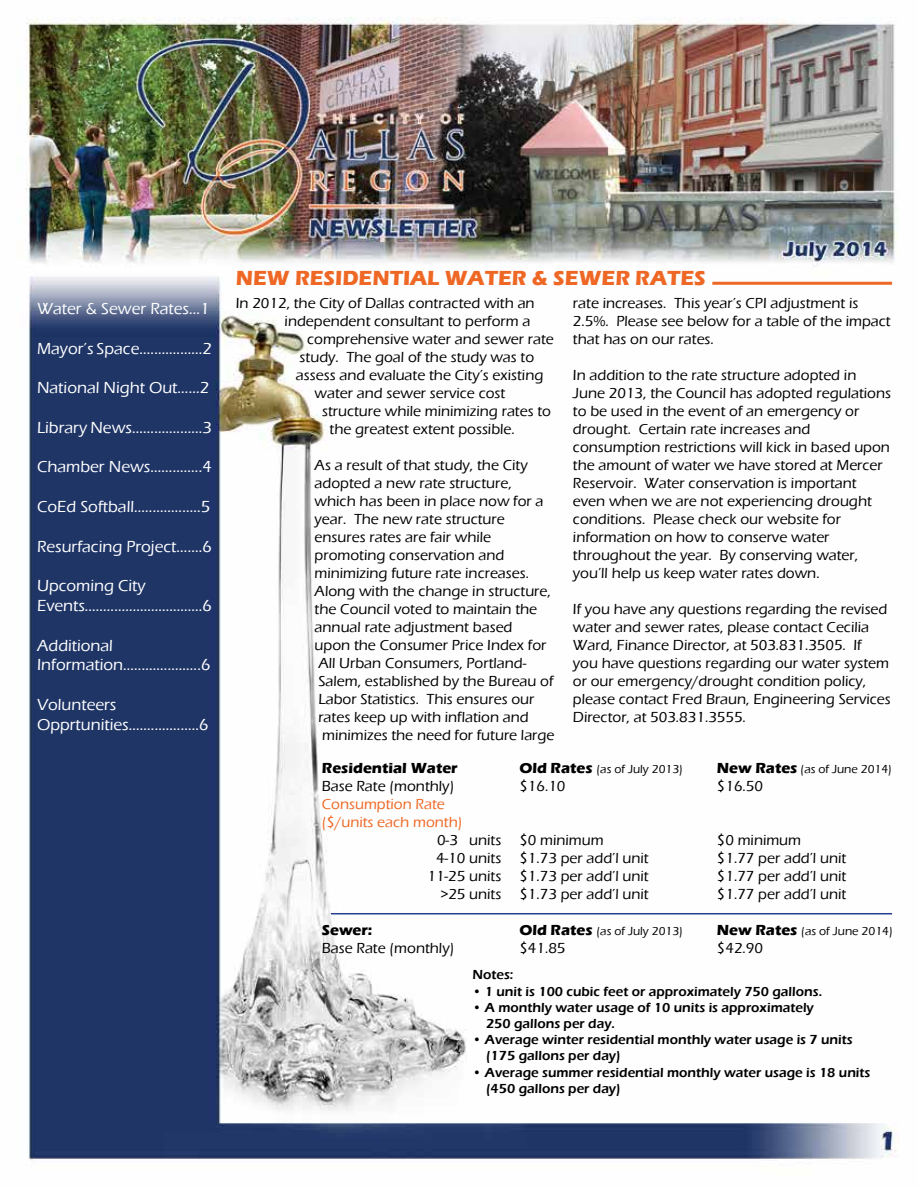
<style>
.page{position:relative;width:918px;height:1188px;background:#fff}
.page>*{position:absolute;margin:0;border:0;box-sizing:border-box;transform-origin:0 0}
.t1{font:700 21px "Eras ITC";color:#ef6724}
.t2{font:500 16.5px/19.8px "Eras ITC";color:#fff}
.t3{font:500 15px/18px "Eras ITC";color:#000}
.t4{font:500 15px/18px "Eras ITC";color:#ef6724}
.t5{font:700 15px "Eras ITC";color:#000}
.t6{font:600 13.5px/16.2px "Eras ITC";color:#000}
.t7{font:500 12px "Eras ITC";color:#000}
.s1{font-weight:700;font-size:15px}
</style>
<div class="page">
<img style="left:26px;top:17px;width:873px;height:1145px">
<hr style="left:712px;top:282px;width:180px;height:3px;background:#ef6724">
<hr style="left:331px;top:913px;width:561px;height:1px;background:#25408f">
<p class="t2" style="left:37px;top:299px;width:174px">Water &amp; Sewer Rates...1</p>
<p class="t2" style="left:37px;top:338px;width:176px">Mayor’s Space.................2</p>
<p class="t2" style="left:37px;top:378px;width:174px">National Night Out......2</p>
<p class="t2" style="left:37px;top:418px;width:176px">Library News...................3</p>
<p class="t2" style="left:37px;top:457px;width:176px">Chamber News..............4</p>
<p class="t2" style="left:37px;top:497px;width:175px">CoEd Softball..................5</p>
<p class="t2" style="left:37px;top:536px;width:176px">Resurfacing Project.......6</p>
<p class="t2" style="left:37px;top:576px;width:176px">Upcoming City<br>Events................................6</p>
<p class="t2" style="left:37px;top:635px;width:175px">Additional<br>Information.....................6</p>
<p class="t2" style="left:37px;top:695px;width:173px">Volunteers<br>Opprtunities...................6</p>
<h1 class="t1" style="left:236px;top:266px;width:472px">NEW RESIDENTIAL WATER &amp; SEWER RATES</h1>
<p class="t3" style="left:236px;top:295px;width:300px">In 2012, the City of Dallas contracted with an</p>
<p class="t3" style="left:285px;top:313px;width:247px">independent consultant to perform a</p>
<p class="t3" style="left:307px;top:331px;width:248px">comprehensive water and sewer rate</p>
<p class="t3" style="left:300px;top:349px;width:236px">study. The goal of the study was to</p>
<p class="t3" style="left:296px;top:367px;width:249px">assess and evaluate the City’s existing</p>
<p class="t3" style="left:315px;top:385px;width:192px">water and sewer service cost</p>
<p class="t3" style="left:322px;top:403px;width:230px">structure while minimizing rates to</p>
<p class="t3" style="left:330px;top:421px;width:187px">the greatest extent possible.</p>
<p class="t3" style="left:315px;top:457px;width:215px">As a result of that study, the City</p>
<p class="t3" style="left:315px;top:475px;width:199px">adopted a new rate structure,</p>
<p class="t3" style="left:315px;top:493px;width:230px">which has been in place now for a</p>
<p class="t3" style="left:315px;top:511px;width:192px">year. The new rate structure</p>
<p class="t3" style="left:315px;top:529px;width:178px">ensures rates are fair while</p>
<p class="t3" style="left:315px;top:547px;width:191px">promoting conservation and</p>
<p class="t3" style="left:315px;top:565px;width:216px">minimizing future rate increases.</p>
<p class="t3" style="left:315px;top:583px;width:238px">Along with the change in structure,</p>
<p class="t3" style="left:315px;top:601px;width:224px">the Council voted to maintain the</p>
<p class="t3" style="left:315px;top:619px;width:199px">annual rate adjustment based</p>
<p class="t3" style="left:315px;top:637px;width:233px">upon the Consumer Price Index for</p>
<p class="t3" style="left:318px;top:655px;width:210px">All Urban Consumers, Portland-</p>
<p class="t3" style="left:318px;top:673px;width:237px">Salem, established by the Bureau of</p>
<p class="t3" style="left:318px;top:691px;width:218px">Labor Statistics. This ensures our</p>
<p class="t3" style="left:318px;top:709px;width:212px">rates keep up with inflation and</p>
<p class="t3" style="left:322px;top:727px;width:234px">minimizes the need for future large</p>
<p class="t3" style="left:573px;top:295px;width:319px">rate increases. This year’s CPI adjustment is<br>2.5%. Please see below for a table of the impact that has on our rates.</p>
<p class="t3" style="left:573px;top:367px;width:320px">In addition to the rate structure adopted in June 2013, the Council has adopted regulations to be used in the event of an emergency or drought. Certain rate increases and consumption restrictions will kick in based upon the amount of water we have stored at Mercer Reservoir. Water conservation is important even when we are not experiencing drought conditions. Please check our website for information on how to conserve water throughout the year. By conserving water, you’ll help us keep water rates down.</p>
<p class="t3" style="left:573px;top:601px;width:319px">If you have any questions regarding the revised water and sewer rates, please contact Cecilia Ward, Finance Director, at 503.831.3505. If<br>you have questions regarding our water system or our emergency/drought condition policy, please contact Fred Braun, Engineering Services Director, at 503.831.3555.</p>
<p class="t5" style="left:322px;top:759px;width:137px">Residential Water</p>
<p class="t3" style="left:322px;top:777px;width:134px">Base Rate (monthly)</p>
<p class="t4" style="left:322px;top:795px;width:142px">Consumption Rate ($/units each month)</p>
<p class="t3" style="left:427px;top:831px;width:75px;text-align:right">0-3 units<br>4-10 units<br>11-25 units &gt;25 units</p>
<p class="t5" style="left:322px;top:921px;width:52px">Sewer:</p>
<p class="t3" style="left:322px;top:939px;width:134px">Base Rate (monthly)</p>
<p class="t7" style="left:519px;top:762px;width:165px"><span class="s1">Old Rates</span> (as of July 2013)</p>
<p class="t3" style="left:519px;top:777px;width:48px">$16.10</p>
<p class="t3" style="left:519px;top:831px;width:131px">$0 minimum<br>$1.73 per add’l unit $1.73 per add’l unit $1.73 per add’l unit</p>
<p class="t7" style="left:519px;top:924px;width:165px"><span class="s1">Old Rates</span> (as of July 2013)</p>
<p class="t3" style="left:519px;top:939px;width:48px">$41.85</p>
<p class="t7" style="left:717px;top:762px;width:177px"><span class="s1">New Rates</span> (as of June 2014)</p>
<p class="t3" style="left:717px;top:777px;width:48px">$16.50</p>
<p class="t3" style="left:717px;top:831px;width:131px">$0 minimum<br>$1.77 per add’l unit $1.77 per add’l unit $1.77 per add’l unit</p>
<p class="t7" style="left:717px;top:924px;width:177px"><span class="s1">New Rates</span> (as of June 2014)</p>
<p class="t3" style="left:717px;top:939px;width:48px">$42.90</p>
<p class="t6" style="left:472px;top:967px;width:42px">Notes:</p>
<p class="t6" style="left:472px;top:983px;width:351px">• 1 unit is 100 cubic feet or approximately 750 gallons.</p>
<p class="t6" style="left:486px;top:999px;width:329px;text-indent:-14px">• A monthly water usage of 10 units is approximately<br>250 gallons per day.</p>
<p class="t6" style="left:486px;top:1032px;width:368px;text-indent:-14px">• Average winter residential monthly water usage is 7 units (175 gallons per day)</p>
<p class="t6" style="left:486px;top:1064px;width:386px;text-indent:-14px">• Average summer residential monthly water usage is 18 units (450 gallons per day)</p>
</div>
